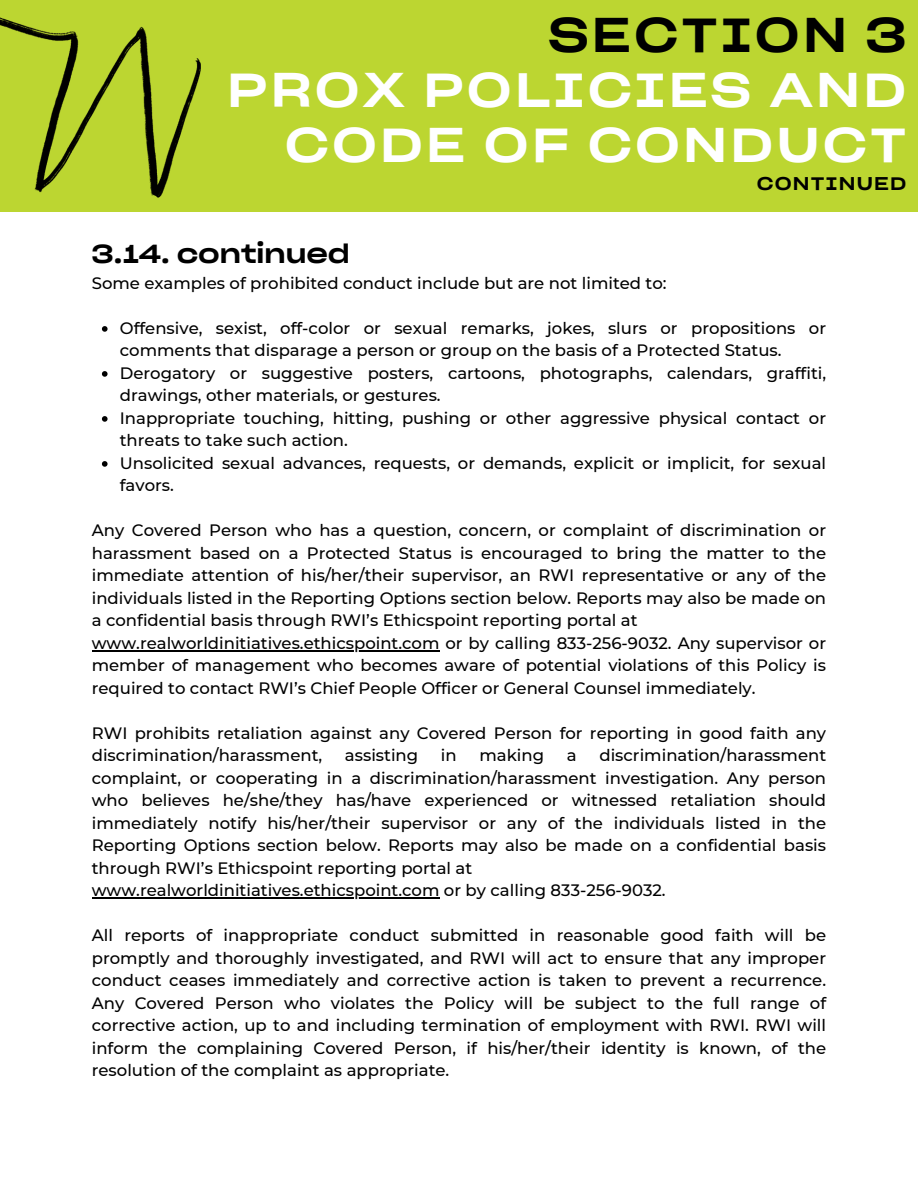
<style>
.page{position:relative;width:918px;height:1188px;background:#fff}
.page>*{position:absolute;margin:0;border:0;box-sizing:border-box;transform-origin:0 0}
.t1{font:47.55px/55.2px "Sharp Grotesk Medium 25";letter-spacing:.07em;color:#fff;text-align:right}
.t2{font:47.55px "Sharp Grotesk Medium 25";letter-spacing:.07em;color:#000}
.t3{font:25.5px "Sharp Grotesk Medium 25";color:#000}
.t4{font:18px "Sharp Grotesk Medium 25";letter-spacing:.07em;color:#000}
.t5{font:500 16.5px/22.5px "Montserrat";color:#000}
</style>
<div class="page">
<div style="left:0;top:0;width:918px;height:211px;background:#bcd631"></div>
<img style="left:0;top:17px;width:200px;height:181px">
<svg style="left:102px;top:326px;width:6px;height:6px"></svg>
<svg style="left:102px;top:371px;width:6px;height:6px"></svg>
<svg style="left:102px;top:416px;width:6px;height:6px"></svg>
<svg style="left:102px;top:461px;width:6px;height:6px"></svg>
<hr style="left:92px;top:650px;width:348px;height:1px;background:#000">
<hr style="left:92px;top:898px;width:348px;height:1px;background:#000">
<h1 class="t2" style="left:549px;top:4px;width:359px">SECTION 3</h1>
<h1 class="t1" style="left:227px;top:62px;width:681px">PROX POLICIES AND<br>CODE OF CONDUCT</h1>
<p class="t4" style="left:757px;top:172px;width:151px">CONTINUED</p>
<h2 class="t3" style="left:92px;top:238px;width:260px">3.14. continued</h2>
<p class="t5" style="left:92px;top:272px;width:576px">Some examples of prohibited conduct include but are not limited to:</p>
<p class="t5" style="left:120px;top:317px;width:708px">Offensive, sexist, off-color or sexual remarks, jokes, slurs or propositions or comments that disparage a person or group on the basis of a Protected Status.<br>Derogatory or suggestive posters, cartoons, photographs, calendars, graffiti, drawings, other materials, or gestures.<br>Inappropriate touching, hitting, pushing or other aggressive physical contact or threats to take such action.<br>Unsolicited sexual advances, requests, or demands, explicit or implicit, for sexual favors.</p>
<p class="t5" style="left:92px;top:519px;width:736px">Any Covered Person who has a question, concern, or complaint of discrimination or harassment based on a Protected Status is encouraged to bring the matter to the immediate attention of his/her/their supervisor, an RWI representative or any of the individuals listed in the Reporting Options section below. Reports may also be made on a confidential basis through RWI’s Ethicspoint reporting portal at www.realworldinitiatives.ethicspoint.com or by calling 833-256-9032. Any supervisor or member of management who becomes aware of potential violations of this Policy is required to contact RWI’s Chief People Officer or General Counsel immediately.</p>
<p class="t5" style="left:92px;top:722px;width:736px">RWI prohibits retaliation against any Covered Person for reporting in good faith any discrimination/harassment,</p>
<p class="t5" style="left:92px;top:744px;width:736px;text-indent:508px">discrimination/harassment complaint, or cooperating in a discrimination/harassment investigation. Any person who believes he/she/they has/have experienced or witnessed retaliation should immediately notify his/her/their supervisor or any of the individuals listed in the Reporting Options section below. Reports may also be made on a confidential basis through RWI’s Ethicspoint reporting portal at<br>www.realworldinitiatives.ethicspoint.com or by calling 833-256-9032.</p>
<p class="t5" style="left:92px;top:924px;width:736px;text-align:justify">All reports of inappropriate conduct submitted in reasonable good faith will be promptly and thoroughly investigated, and RWI will act to ensure that any improper conduct ceases immediately and corrective action is taken to prevent a recurrence.<br>Any Covered Person who violates the Policy will be subject to the full range of corrective action, up to and including termination of employment with RWI. RWI will inform the complaining Covered Person, if his/her/their identity is known, of the resolution of the complaint as appropriate.</p>
<p class="t5" style="left:345px;top:744px;width:75px">assisting</p>
<p class="t5" style="left:441px;top:744px;width:17px">in</p>
<p class="t5" style="left:480px;top:744px;width:66px">making</p>
<p class="t5" style="left:567px;top:744px;width:11px">a</p>
</div>
